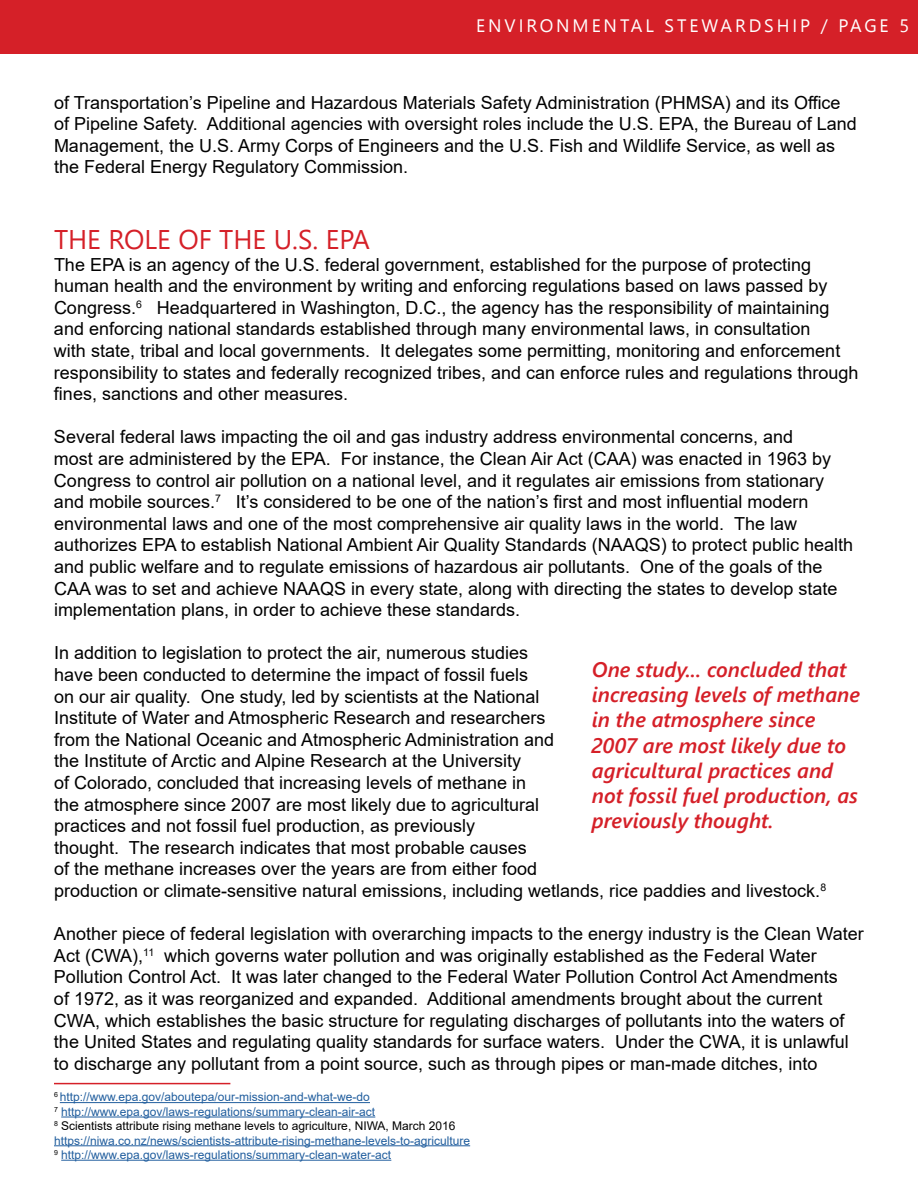
<style>
.page{position:relative;width:918px;height:1188px;background:#fff}
.page>*{position:absolute;margin:0;border:0;box-sizing:border-box;transform-origin:0 0}
.t1{font:27px "Segoe UI";color:#d52028}
.t2{font:italic 600 21px/25.2px "Segoe UI";color:#d52028}
.t3{font:18px/21.6px "Arial";color:#000}
.t4{font:18px "Segoe UI Historic";letter-spacing:.16em;color:#fff}
.t5{font:12px/14.4px "Arial";color:#215e9e}
.s1{color:#000}
</style>
<div class="page">
<div style="left:0;top:0;width:918px;height:54px;background:#d52028"></div>
<hr style="left:54px;top:1083px;width:176px;height:1px;background:#d52028">
<hr style="left:60px;top:1102px;width:310px;height:1px;background:#215e9e">
<hr style="left:61px;top:1117px;width:314px;height:1px;background:#215e9e">
<hr style="left:54px;top:1145px;width:416px;height:1px;background:#215e9e">
<hr style="left:61px;top:1160px;width:330px;height:1px;background:#215e9e">
<p class="t4" style="left:476px;top:16px;width:434px">ENVIRONMENTAL STEWARDSHIP / PAGE 5</p>
<p class="t3" style="left:54px;top:91px;width:804px">of Transportation’s Pipeline and Hazardous Materials Safety Administration (PHMSA) and its Office of Pipeline Safety. Additional agencies with oversight roles include the U.S. EPA, the Bureau of Land Management, the U.S. Army Corps of Engineers and the U.S. Fish and Wildlife Service, as well as the Federal Energy Regulatory Commission.</p>
<h1 class="t1" style="left:54px;top:214px;width:318px">THE ROLE OF THE U.S. EPA</h1>
<p class="t3" style="left:54px;top:253px;width:806px">The EPA is an agency of the U.S. federal government, established for the purpose of protecting human health and the environment by writing and enforcing regulations based on laws passed by Congress.<sup>6</sup> Headquartered in Washington, D.C., the agency has the responsibility of maintaining and enforcing national standards established through many environmental laws, in consultation<br>with state, tribal and local governments. It delegates some permitting, monitoring and enforcement responsibility to states and federally recognized tribes, and can enforce rules and regulations through fines, sanctions and other measures.</p>
<p class="t3" style="left:54px;top:426px;width:801px">Several federal laws impacting the oil and gas industry address environmental concerns, and<br>most are administered by the EPA. For instance, the Clean Air Act (CAA) was enacted in 1963 by Congress to control air pollution on a national level, and it regulates air emissions from stationary and mobile sources.<sup>7</sup> It’s considered to be one of the nation’s first and most influential modern environmental laws and one of the most comprehensive air quality laws in the world. The law authorizes EPA to establish National Ambient Air Quality Standards (NAAQS) to protect public health and public welfare and to regulate emissions of hazardous air pollutants. One of the goals of the CAA was to set and achieve NAAQS in every state, along with directing the states to develop state implementation plans, in order to achieve these standards.</p>
<p class="t3" style="left:54px;top:642px;width:774px">In addition to legislation to protect the air, numerous studies<br>have been conducted to determine the impact of fossil fuels<br>on our air quality. One study, led by scientists at the National<br>Institute of Water and Atmospheric Research and researchers<br>from the National Oceanic and Atmospheric Administration and<br>the Institute of Arctic and Alpine Research at the University<br>of Colorado, concluded that increasing levels of methane in<br>the atmosphere since 2007 are most likely due to agricultural<br>practices and not fossil fuel production, as previously<br>thought. The research indicates that most probable causes<br>of the methane increases over the years are from either food<br>production or climate-sensitive natural emissions, including wetlands, rice paddies and livestock.<sup>8</sup></p>
<p class="t3" style="left:54px;top:923px;width:811px">Another piece of federal legislation with overarching impacts to the energy industry is the Clean Water Act (CWA),<sup>11</sup> which governs water pollution and was originally established as the Federal Water Pollution Control Act. It was later changed to the Federal Water Pollution Control Act Amendments<br>of 1972, as it was reorganized and expanded. Additional amendments brought about the current CWA, which establishes the basic structure for regulating discharges of pollutants into the waters of the United States and regulating quality standards for surface waters. Under the CWA, it is unlawful to discharge any pollutant from a point source, such as through pipes or man-made ditches, into</p>
<p class="t2" style="left:592px;top:654px;width:270px">One study... concluded that increasing levels of methane in the atmosphere since<br>2007 are most likely due to agricultural practices and not fossil fuel production, as previously thought.</p>
<p class="t5" style="left:54px;top:1090px;width:418px"><sup>6</sup> http://www.epa.gov/aboutepa/our-mission-and-what-we-do<br><sup>7</sup> http://www.epa.gov/laws-regulations/summary-clean-air-act<br><sup>8</sup> <span class="s1">Scientists attribute rising methane levels to agriculture, NIWA, March 2016 </span>https://niwa.co.nz/news/scientists-attribute-rising-methane-levels-to-agriculture <sup>9</sup> http://www.epa.gov/laws-regulations/summary-clean-water-act</p>
</div>
